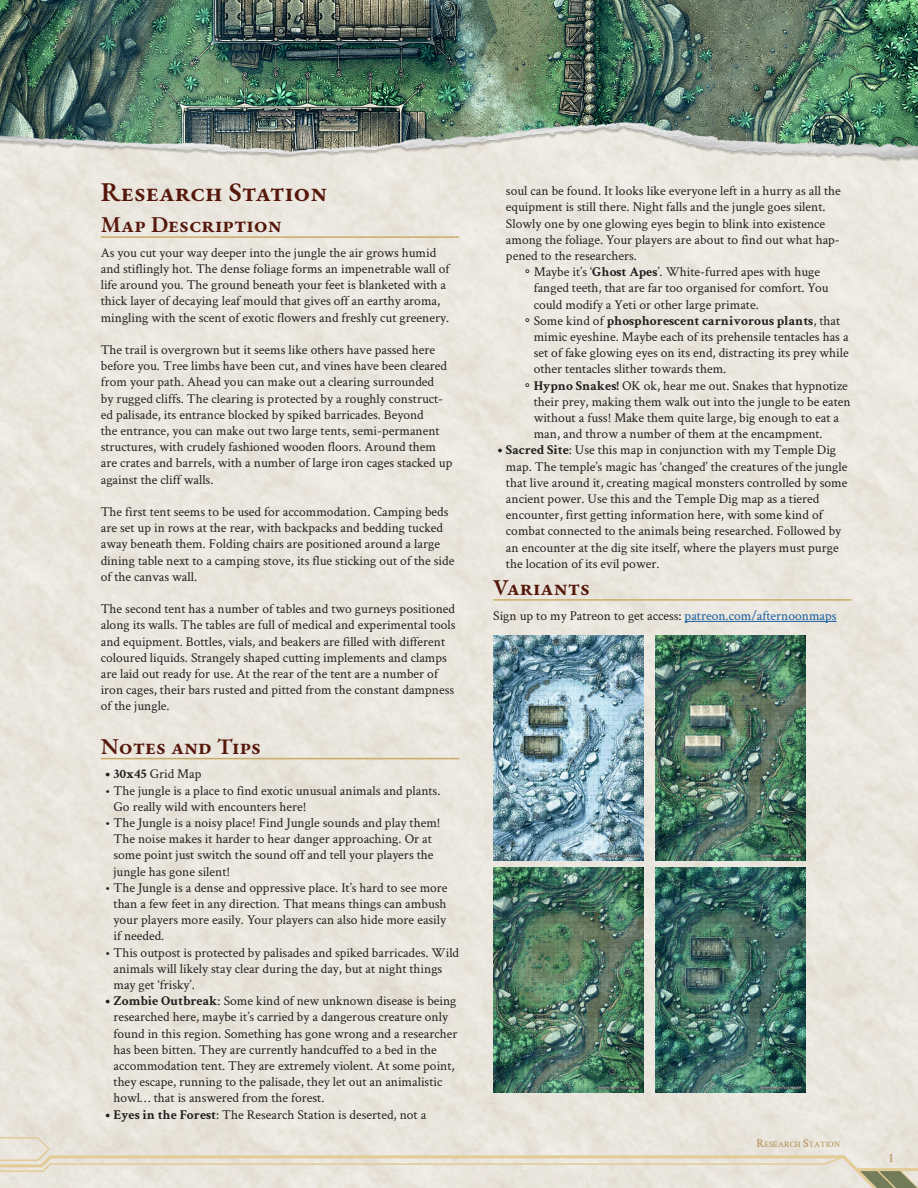
<style>
.page{position:relative;width:918px;height:1188px;background:#fff}
.page>*{position:absolute;margin:0;border:0;box-sizing:border-box;transform-origin:0 0}
.Heading_1{font:600 27px "EB Garamond";color:#57180c}
.Heading_2{font:600 22.5px "EB Garamond";color:#57180c}
.Core_Body{font:13.5px/16.2px "Crimson Text";color:#231f20}
.t1{font:600 13.5px "Crimson Text";color:#b99a66}
.t2{font:600 8.4px "Crimson Text";color:#b99a66}
.s1{font-weight:700}
.s2{font-family:"EB Garamond";font-weight:600}
.s3{color:#175d9e}
.s4{font-size:12px}
</style>
<div class="page">
<div style="left:0;top:190px;width:918px;height:946px;background:#eae6df"></div>
<svg style="left:0;top:1136px;width:918px;height:52px"></svg>
<hr style="left:101px;top:236px;width:358px;height:2px;background:#c9ac68">
<hr style="left:101px;top:758px;width:358px;height:1px;background:#c9ac68">
<hr style="left:493px;top:599px;width:359px;height:2px;background:#c9ac68">
<hr style="left:685px;top:621px;width:152px;height:1px;background:#175d9e">
<img style="left:0;top:0;width:918px;height:190px">
<img style="left:493px;top:635px;width:150px;height:225px">
<img style="left:493px;top:867px;width:150px;height:225px">
<img style="left:656px;top:635px;width:150px;height:225px">
<img style="left:656px;top:867px;width:150px;height:225px">
<p class="Heading_1" style="left:101px;top:173px;width:228px">Research Station</p>
<p class="Heading_2" style="left:101px;top:209px;width:183px">Map Description</p>
<p class="Core_Body" style="left:101px;top:244px;width:350px">As you cut your way deeper into the jungle the air grows humid and stiflingly hot. The dense foliage forms an impenetrable wall of life around you. The ground beneath your feet is blanketed with a thick layer of decaying leaf mould that gives off an earthy aroma, mingling with the scent of exotic flowers and freshly cut greenery.</p>
<p class="Core_Body" style="left:101px;top:341px;width:353px">The trail is overgrown but it seems like others have passed here before you. Tree limbs have been cut, and vines have been cleared from your path. Ahead you can make out a clearing surrounded<br>by rugged cliffs. The clearing is protected by a roughly construct&shy;ed palisade, its entrance blocked by spiked barricades. Beyond<br>the entrance, you can make out two large tents, semi-permanent structures, with crudely fashioned wooden floors. Around them are crates and barrels, with a number of large iron cages stacked up against the cliff walls.</p>
<p class="Core_Body" style="left:101px;top:503px;width:355px">The first tent seems to be used for accommodation. Camping beds are set up in rows at the rear, with backpacks and bedding tucked away beneath them. Folding chairs are positioned around a large dining table next to a camping stove, its flue sticking out of the side of the canvas wall.</p>
<p class="Core_Body" style="left:101px;top:600px;width:356px">The second tent has a number of tables and two gurneys positioned along its walls. The tables are full of medical and experimental tools and equipment. Bottles, vials, and beakers are filled with different coloured liquids. Strangely shaped cutting implements and clamps are laid out ready for use. At the rear of the tent are a number of iron cages, their bars rusted and pitted from the constant dampness of the jungle.</p>
<p class="Heading_2" style="left:101px;top:731px;width:162px">Notes and Tips</p>
<p class="Core_Body" style="left:105px;top:765px;width:98px"><span class="s1">• 30x45</span> Grid Map</p>
<p class="Core_Body" style="left:114px;top:782px;width:328px;text-indent:-9px">• The jungle is a place to find exotic unusual animals and plants.<br>Go really wild with encounters here!</p>
<p class="Core_Body" style="left:114px;top:814px;width:329px;text-indent:-9px">• The Jungle is a noisy place! Find Jungle sounds and play them!<br>The noise makes it harder to hear danger approaching. Or at some point just switch the sound off and tell your players the jungle has gone silent!</p>
<p class="Core_Body" style="left:114px;top:879px;width:336px;text-align:justify;text-indent:-9px">• The Jungle is a dense and oppressive place. It’s hard to see more than a few feet in any direction. That means things can ambush your players more easily. Your players can also hide more easily if needed.</p>
<p class="Core_Body" style="left:114px;top:944px;width:347px;text-indent:-9px">• This outpost is protected by palisades and spiked barricades. Wild animals will likely stay clear during the day, but at night things may get ‘frisky’.</p>
<p class="Core_Body" style="left:114px;top:992px;width:345px;text-indent:-9px"><span class="s1">• Zombie Outbreak</span>: Some kind of new unknown disease is being researched here, maybe it’s carried by a dangerous creature only found in this region. Something has gone wrong and a researcher has been bitten. They are currently handcuffed to a bed in the accommodation tent. They are extremely violent. At some point, they escape, running to the palisade, they let out an animalistic howl… that is answered from the forest.</p>
<p class="Core_Body" style="left:105px;top:1106px;width:323px"><span class="s1">• Eyes in the Forest</span>: The Research Station is deserted, not a</p>
<p class="Core_Body" style="left:506px;top:182px;width:336px">soul can be found. It looks like everyone left in a hurry as all the equipment is still there. Night falls and the jungle goes silent.<br>Slowly one by one glowing eyes begin to blink into existence among the foliage. Your players are about to find out what hap&shy;pened to the researchers.</p>
<p class="Core_Body" style="left:534px;top:263px;width:296px;text-indent:-9px"><span class="s2">◦</span> Maybe it’s ‘<span class="s1">Ghost Apes</span>’. White-furred apes with huge fanged teeth, that are far too organised for comfort. You could modify a Yeti or other large primate.</p>
<p class="Core_Body" style="left:534px;top:312px;width:317px;text-indent:-9px"><span class="s2">◦</span> Some kind of <span class="s1">phosphorescent carnivorous plants</span>, that mimic eyeshine. Maybe each of its prehensile tentacles has a set of fake glowing eyes on its end, distracting its prey while other tentacles slither towards them.</p>
<p class="Core_Body" style="left:534px;top:377px;width:318px;text-indent:-9px"><span class="s2">◦</span> <span class="s1">Hypno Snakes!</span> OK ok, hear me out. Snakes that hypnotize their prey, making them walk out into the jungle to be eaten without a fuss! Make them quite large, big enough to eat a man, and throw a number of them at the encampment.</p>
<p class="Core_Body" style="left:506px;top:442px;width:343px;text-indent:-9px"><span class="s1">• Sacred Site</span>: Use this map in conjunction with my Temple Dig map. The temple’s magic has ‘changed’ the creatures of the jungle that live around it, creating magical monsters controlled by some ancient power. Use this and the Temple Dig map as a tiered encounter, first getting information here, with some kind of combat connected to the animals being researched. Followed by an encounter at the dig site itself, where the players must purge the location of its evil power.</p>
<p class="Heading_2" style="left:493px;top:572px;width:98px">Variants</p>
<p class="Core_Body" style="left:493px;top:607px;width:345px">Sign up to my Patreon to get access: <span class="s3">patreon.com/afternoonmaps</span></p>
<p class="t2" style="left:757px;top:1138px;width:85px"><span class="s4">R</span>ESEARCH <span class="s4">S</span>TATION</p>
<p class="t1" style="left:888px;top:1149px;width:7px">1</p>
</div>
